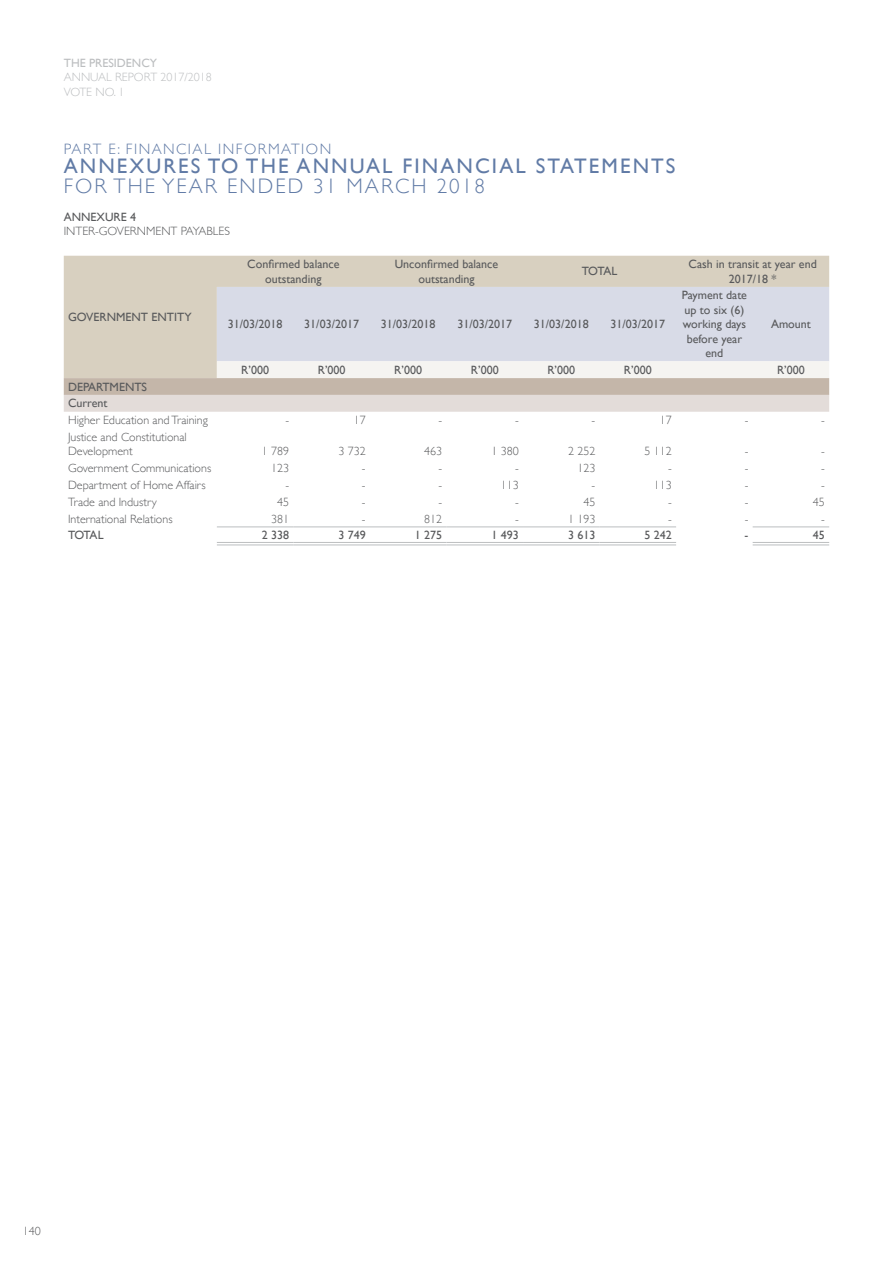
<style>
.page{position:relative;width:893px;height:1263px;background:#fff}
.page>*{position:absolute;margin:0;border:0;box-sizing:border-box;transform-origin:0 0}
.t1{font:21px "Gill Sans";letter-spacing:.1em;color:#617ba6}
.t2{font:300 21px "Gill Sans";letter-spacing:.1em;color:#617ba6}
.t3{font:300 15px "Gill Sans";letter-spacing:.1em;color:#617ba6}
.t4{font:12px/14.4px "Gill Sans";color:#58595b;text-align:center}
.t5{font:300 12px/14.4px "Gill Sans";color:#58595b}
.t6{font:300 12px/14.4px "Gill Sans";color:#bcbec0}
.t7{font:12px "Gill Sans";color:#bcbec0}
</style>
<div class="page">
<div style="left:64px;top:256px;width:765px;height:105px;background:#d8d0c0"></div>
<div style="left:217px;top:287px;width:612px;height:74px;background:#d8dbe7"></div>
<svg style="left:64px;top:361px;width:765px;height:51px"></svg>
<hr style="left:217px;top:526px;width:76px;height:1px;background:#bcbec0">
<hr style="left:293px;top:526px;width:77px;height:1px;background:#bcbec0">
<hr style="left:370px;top:526px;width:76px;height:1px;background:#bcbec0">
<hr style="left:446px;top:526px;width:77px;height:1px;background:#bcbec0">
<hr style="left:523px;top:526px;width:77px;height:1px;background:#bcbec0">
<hr style="left:600px;top:526px;width:76px;height:1px;background:#bcbec0">
<hr style="left:753px;top:526px;width:76px;height:1px;background:#bcbec0">
<hr style="left:217px;top:542px;width:76px;height:1px;background:#bcbec0">
<hr style="left:217px;top:545px;width:76px;height:1px;background:#bcbec0">
<hr style="left:293px;top:542px;width:77px;height:1px;background:#bcbec0">
<hr style="left:293px;top:545px;width:77px;height:1px;background:#bcbec0">
<hr style="left:370px;top:542px;width:76px;height:1px;background:#bcbec0">
<hr style="left:370px;top:545px;width:76px;height:1px;background:#bcbec0">
<hr style="left:446px;top:542px;width:77px;height:1px;background:#bcbec0">
<hr style="left:446px;top:545px;width:77px;height:1px;background:#bcbec0">
<hr style="left:523px;top:542px;width:77px;height:1px;background:#bcbec0">
<hr style="left:523px;top:545px;width:77px;height:1px;background:#bcbec0">
<hr style="left:600px;top:542px;width:76px;height:1px;background:#bcbec0">
<hr style="left:600px;top:545px;width:76px;height:1px;background:#bcbec0">
<hr style="left:753px;top:542px;width:76px;height:1px;background:#bcbec0">
<hr style="left:753px;top:545px;width:76px;height:1px;background:#bcbec0">
<p class="t7" style="left:64px;top:56px;width:95px">THE PRESIDENCY</p>
<p class="t6" style="left:64px;top:69px;width:149px">ANNUAL REPORT 2017/2018<br>VOTE NO. 1</p>
<p class="t3" style="left:64px;top:137px;width:269px">PART E: FINANCIAL INFORMATION</p>
<h1 class="t1" style="left:64px;top:154px;width:613px">ANNEXURES TO THE ANNUAL FINANCIAL STATEMENTS</h1>
<h1 class="t2" style="left:64px;top:169px;width:423px">FOR THE YEAR ENDED 31 MARCH 2018</h1>
<p class="t4" style="left:64px;top:210px;width:74px">ANNEXURE 4</p>
<p class="t5" style="left:64px;top:224px;width:168px">INTER-GOVERNMENT PAYABLES</p>
<p class="t4" style="left:68px;top:310px;width:125px">GOVERNMENT ENTITY</p>
<p class="t4" style="left:247px;top:257px;width:94px">Confirmed balance outstanding</p>
<p class="t4" style="left:395px;top:257px;width:105px">Unconfirmed balance outstanding</p>
<p class="t4" style="left:582px;top:264px;width:37px">TOTAL</p>
<p class="t4" style="left:688px;top:257px;width:130px">Cash in transit at year end<br>2017/18 *</p>
<p class="t4" style="left:228px;top:317px;width:56px">31/03/2018</p>
<p class="t4" style="left:304px;top:317px;width:56px">31/03/2017</p>
<p class="t4" style="left:381px;top:317px;width:56px">31/03/2018</p>
<p class="t4" style="left:457px;top:317px;width:56px">31/03/2017</p>
<p class="t4" style="left:534px;top:317px;width:56px">31/03/2018</p>
<p class="t4" style="left:610px;top:317px;width:56px">31/03/2017</p>
<p class="t4" style="left:682px;top:288px;width:67px">Payment date up to six (6) working days before year end</p>
<p class="t4" style="left:771px;top:317px;width:41px">Amount</p>
<p class="t4" style="left:241px;top:362px;width:29px">R’000</p>
<p class="t4" style="left:318px;top:362px;width:29px">R’000</p>
<p class="t4" style="left:394px;top:362px;width:29px">R’000</p>
<p class="t4" style="left:471px;top:362px;width:29px">R’000</p>
<p class="t4" style="left:547px;top:362px;width:29px">R’000</p>
<p class="t4" style="left:624px;top:362px;width:29px">R’000</p>
<p class="t4" style="left:777px;top:362px;width:29px">R’000</p>
<p class="t4" style="left:68px;top:378px;width:81px;line-height:16.8px;text-align:left">DEPARTMENTS<br>Current</p>
<p class="t5" style="left:68px;top:413px;width:141px">Higher Education and Training</p>
<p class="t5" style="left:285px;top:413px;width:5px">-</p>
<p class="t5" style="left:354px;top:413px;width:13px">17</p>
<p class="t5" style="left:438px;top:413px;width:5px">-</p>
<p class="t5" style="left:515px;top:413px;width:5px">-</p>
<p class="t5" style="left:592px;top:413px;width:5px">-</p>
<p class="t5" style="left:660px;top:413px;width:13px">17</p>
<p class="t5" style="left:745px;top:413px;width:5px">-</p>
<p class="t5" style="left:821px;top:413px;width:5px">-</p>
<p class="t5" style="left:68px;top:429px;width:120px">Justice and Constitutional<br>Development</p>
<p class="t5" style="left:262px;top:444px;width:29px">1 789</p>
<p class="t5" style="left:338px;top:444px;width:29px">3 732</p>
<p class="t5" style="left:424px;top:444px;width:19px">463</p>
<p class="t5" style="left:491px;top:444px;width:29px">1 380</p>
<p class="t5" style="left:568px;top:444px;width:29px">2 252</p>
<p class="t5" style="left:644px;top:444px;width:29px">5 112</p>
<p class="t5" style="left:745px;top:444px;width:5px">-</p>
<p class="t5" style="left:821px;top:444px;width:5px">-</p>
<p class="t5" style="left:68px;top:461px;width:145px">Government Communications</p>
<p class="t5" style="left:271px;top:461px;width:19px">123</p>
<p class="t5" style="left:362px;top:461px;width:5px">-</p>
<p class="t5" style="left:438px;top:461px;width:5px">-</p>
<p class="t5" style="left:515px;top:461px;width:5px">-</p>
<p class="t5" style="left:577px;top:461px;width:19px">123</p>
<p class="t5" style="left:668px;top:461px;width:5px">-</p>
<p class="t5" style="left:745px;top:461px;width:5px">-</p>
<p class="t5" style="left:821px;top:461px;width:5px">-</p>
<p class="t5" style="left:68px;top:477px;width:139px">Department of Home Affairs</p>
<p class="t5" style="left:285px;top:477px;width:5px">-</p>
<p class="t5" style="left:362px;top:477px;width:5px">-</p>
<p class="t5" style="left:438px;top:477px;width:5px">-</p>
<p class="t5" style="left:501px;top:477px;width:19px">113</p>
<p class="t5" style="left:592px;top:477px;width:5px">-</p>
<p class="t5" style="left:654px;top:477px;width:19px">113</p>
<p class="t5" style="left:745px;top:477px;width:5px">-</p>
<p class="t5" style="left:821px;top:477px;width:5px">-</p>
<p class="t5" style="left:68px;top:494px;width:90px">Trade and Industry</p>
<p class="t5" style="left:277px;top:494px;width:13px">45</p>
<p class="t5" style="left:362px;top:494px;width:5px">-</p>
<p class="t5" style="left:438px;top:494px;width:5px">-</p>
<p class="t5" style="left:515px;top:494px;width:5px">-</p>
<p class="t5" style="left:583px;top:494px;width:13px">45</p>
<p class="t5" style="left:668px;top:494px;width:5px">-</p>
<p class="t5" style="left:745px;top:494px;width:5px">-</p>
<p class="t5" style="left:813px;top:494px;width:13px">45</p>
<p class="t5" style="left:68px;top:511px;width:106px">International Relations</p>
<p class="t5" style="left:271px;top:511px;width:19px">381</p>
<p class="t5" style="left:362px;top:511px;width:5px">-</p>
<p class="t5" style="left:424px;top:511px;width:19px">812</p>
<p class="t5" style="left:515px;top:511px;width:5px">-</p>
<p class="t5" style="left:568px;top:511px;width:29px">1 193</p>
<p class="t5" style="left:668px;top:511px;width:5px">-</p>
<p class="t5" style="left:745px;top:511px;width:5px">-</p>
<p class="t5" style="left:821px;top:511px;width:5px">-</p>
<p class="t4" style="left:68px;top:528px;width:37px">TOTAL</p>
<p class="t4" style="left:262px;top:528px;width:29px">2 338</p>
<p class="t4" style="left:338px;top:528px;width:29px">3 749</p>
<p class="t4" style="left:415px;top:528px;width:29px">1 275</p>
<p class="t4" style="left:491px;top:528px;width:29px">1 493</p>
<p class="t4" style="left:568px;top:528px;width:29px">3 613</p>
<p class="t4" style="left:644px;top:528px;width:29px">5 242</p>
<p class="t4" style="left:744px;top:528px;width:5px">-</p>
<p class="t4" style="left:813px;top:528px;width:13px">45</p>
<p class="t5" style="left:23px;top:1223px;width:19px">140</p>
</div>
